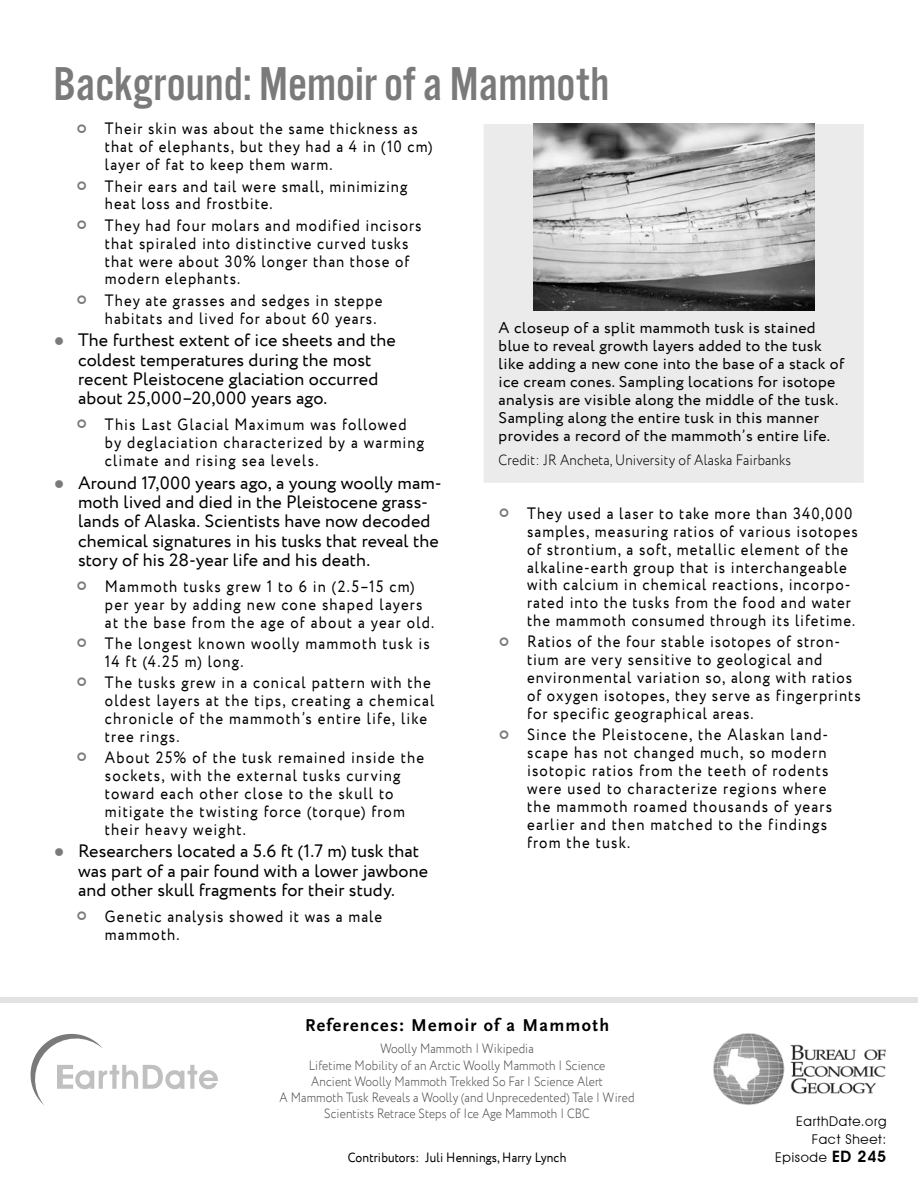
<style>
.page{position:relative;width:918px;height:1188px;background:#fff}
.page>*{position:absolute;margin:0;border:0;box-sizing:border-box;transform-origin:0 0}
.t1{font:49.35px "Alternate Got No 3 D";color:#7a7a7a}
.t2{font:18px/19.4px "Circe";letter-spacing:.005em;color:#000}
.t3{font:700 18px "Scala Sans Pro";letter-spacing:.075em;color:#000}
.t4{font:16.5px/18px "Circe";letter-spacing:.07em;color:#000;scale:.9 1}
.t5{font:15.75px/18px "Circe";letter-spacing:.025em;color:#000}
.t6{font:300 15px "Circe";letter-spacing:.01em;color:#000;scale:.9 1}
.t7{font:300 13.5px/16.2px "Circe";letter-spacing:.01em;color:#4b4b4b;text-align:center;scale:.87 1}
.t8{font:13.5px "Circe";letter-spacing:.01em;color:#000;scale:.9 1}
.t9{font:13.5px/18px "Avant Garde IT Cby BT";letter-spacing:.05em;color:#000;text-align:right}
.s1{color:#7a7a7a}
.s2{font-weight:600;font-size:15.75px}
</style>
<div class="page">
<img style="left:713px;top:1034px;width:173px;height:71px">
<svg style="left:30px;top:1033px;width:188px;height:72px"></svg>
<div style="left:0;top:998px;width:918px;height:5px;background:#e2e2e2"></div>
<div style="left:484px;top:123px;width:380px;height:360px;background:#ebebeb"></div>
<img style="left:533px;top:124px;width:281px;height:187px">
<h1 class="t1" style="left:53px;top:58px;width:557px">Background: Memoir of a Mammoth</h1>
<p class="t4" style="left:105px;top:120px;width:365px">Their skin was about the same thickness as that of elephants, but they had a 4 in (10 cm) layer of fat to keep them warm.</p>
<p class="t4" style="left:105px;top:177px;width:337px">Their ears and tail were small, minimizing heat loss and frostbite.</p>
<p class="t4" style="left:105px;top:217px;width:353px">They had four molars and modified incisors that spiraled into distinctive curved tusks that were about 30% longer than those of modern elephants.</p>
<p class="t4" style="left:105px;top:292px;width:310px">They ate grasses and sedges in steppe habitats and lived for about 60 years.</p>
<p class="t2" style="left:78px;top:331px;width:319px;text-indent:-24px"><span class="s1">●</span> The furthest extent of ice sheets and the coldest temperatures during the most recent Pleistocene glaciation occurred about 25,000–20,000 years ago.</p>
<p class="t4" style="left:105px;top:416px;width:356px">This Last Glacial Maximum was followed by deglaciation characterized by a warming climate and rising sea levels.</p>
<p class="t2" style="left:78px;top:473px;width:365px;text-indent:-24px"><span class="s1">●</span> Around 17,000 years ago, a young woolly mam&shy;moth lived and died in the Pleistocene grass&shy;lands of Alaska. Scientists have now decoded chemical signatures in his tusks that reveal the story of his 28-year life and his death.</p>
<p class="t4" style="left:105px;top:578px;width:367px">Mammoth tusks grew 1 to 6 in (2.5–15 cm) per year by adding new cone shaped layers at the base from the age of about a year old.</p>
<p class="t4" style="left:105px;top:635px;width:362px">The longest known woolly mammoth tusk is<br>14 ft (4.25 m) long.</p>
<p class="t4" style="left:105px;top:674px;width:368px">The tusks grew in a conical pattern with the oldest layers at the tips, creating a chemical chronicle of the mammoth’s entire life, like tree rings.</p>
<p class="t4" style="left:105px;top:749px;width:356px">About 25% of the tusk remained inside the sockets, with the external tusks curving toward each other close to the skull to mitigate the twisting force (torque) from their heavy weight.</p>
<p class="t2" style="left:78px;top:842px;width:352px;text-indent:-24px"><span class="s1">●</span> Researchers located a 5.6 ft (1.7 m) tusk that was part of a pair found with a lower jawbone and other skull fragments for their study.</p>
<p class="t4" style="left:105px;top:908px;width:309px">Genetic analysis showed it was a male mammoth.</p>
<p class="t5" style="left:499px;top:319px;width:347px">A closeup of a split mammoth tusk is stained blue to reveal growth layers added to the tusk like adding a new cone into the base of a stack of ice cream cones. Sampling locations for isotope analysis are visible along the middle of the tusk.<br>Sampling along the entire tusk in this manner provides a record of the mammoth’s entire life.</p>
<p class="t6" style="left:499px;top:450px;width:327px">Credit: JR Ancheta, University of Alaska Fairbanks</p>
<p class="t4" style="left:527px;top:505px;width:369px">They used a laser to take more than 340,000 samples, measuring ratios of various isotopes of strontium, a soft, metallic element of the alkaline-earth group that is interchangeable with calcium in chemical reactions, incorpo&shy;rated into the tusks from the food and water the mammoth consumed through its lifetime.</p>
<p class="t4" style="left:527px;top:633px;width:372px">Ratios of the four stable isotopes of stron&shy;tium are very sensitive to geological and environmental variation so, along with ratios of oxygen isotopes, they serve as fingerprints for specific geographical areas.</p>
<p class="t4" style="left:527px;top:726px;width:340px">Since the Pleistocene, the Alaskan land&shy;scape has not changed much, so modern isotopic ratios from the teeth of rodents were used to characterize regions where the mammoth roamed thousands of years earlier and then matched to the findings from the tusk.</p>
<p class="t3" style="left:305px;top:1014px;width:306px">References: Memoir of a Mammoth</p>
<p class="t7" style="left:280px;top:1041px;width:409px">Woolly Mammoth | Wikipedia<br>Lifetime Mobility of an Arctic Woolly Mammoth | Science<br>Ancient Woolly Mammoth Trekked So Far | Science Alert<br>A Mammoth Tusk Reveals a Woolly (and Unprecedented) Tale | Wired Scientists Retrace Steps of Ice Age Mammoth | CBC</p>
<p class="t8" style="left:348px;top:1148px;width:244px">Contributors: Juli Hennings, Harry Lynch</p>
<p class="t9" style="left:775px;top:1113px;width:113px">EarthDate.org<br>Fact Sheet:<br>Episode <span class="s2">ED 245</span></p>
</div>
